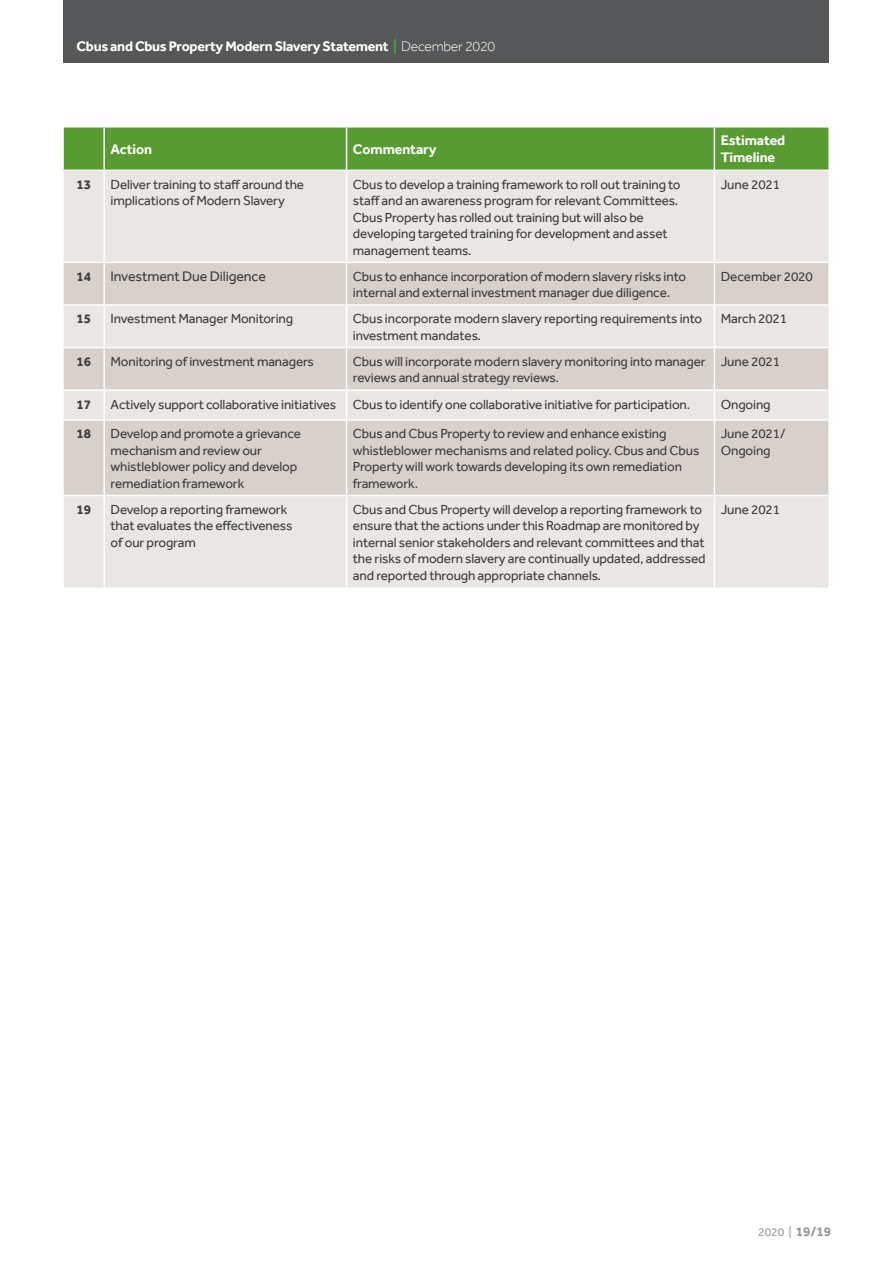
<style>
.page{position:relative;width:893px;height:1263px;background:#fff}
.page>*{position:absolute;margin:0;border:0;box-sizing:border-box;transform-origin:0 0}
.N__Factsheet_Regular{font:700 14.25px/16.5px "Effra";letter-spacing:-.02em;color:#fff}
._2020__Body_Text_9_5{font:14.25px "Effra";letter-spacing:-.01em;color:#3e3e3f}
._2020__Body_Text_9_5-2{font:13.5px/16.5px "Effra";letter-spacing:-.01em;color:#3e3e3f}
._2020__Body_Text_9_5-3{font:700 13.5px "Effra";letter-spacing:-.01em;color:#3e3e3f}
.t1{font:12px "Effra";color:#9a9799}
.s1{color:#4c9e45}
.s2{font-weight:300}
.s3{font-weight:700;font-size:13.5px}
</style>
<div class="page">
<div style="left:64px;top:0;width:765px;height:63px;background:#555759"></div>
<div style="left:64px;top:128px;width:764px;height:42px;background:#589b31"></div>
<div style="left:64px;top:171px;width:764px;height:417px;background:#e9e6e3"></div>
<svg style="left:64px;top:263px;width:764px;height:232px;background:#dcd6d2"></svg>
<hr style="left:103px;top:128px;width:2px;height:42px;background:#fff">
<hr style="left:346px;top:128px;width:1px;height:42px;background:#fff">
<hr style="left:714px;top:128px;width:1px;height:42px;background:#fff">
<hr style="left:64px;top:262px;width:40px;height:1px;background:#fff">
<hr style="left:104px;top:262px;width:243px;height:1px;background:#fff">
<hr style="left:347px;top:262px;width:367px;height:1px;background:#fff">
<hr style="left:714px;top:262px;width:114px;height:1px;background:#fff">
<hr style="left:64px;top:419px;width:40px;height:2px;background:#fff">
<hr style="left:104px;top:419px;width:243px;height:2px;background:#fff">
<hr style="left:347px;top:419px;width:367px;height:2px;background:#fff">
<hr style="left:714px;top:419px;width:114px;height:2px;background:#fff">
<hr style="left:103px;top:171px;width:2px;height:91px;background:#fff">
<hr style="left:346px;top:171px;width:1px;height:91px;background:#fff">
<hr style="left:714px;top:171px;width:1px;height:91px;background:#fff">
<hr style="left:103px;top:263px;width:2px;height:41px;background:#fff">
<hr style="left:346px;top:263px;width:1px;height:41px;background:#fff">
<hr style="left:714px;top:263px;width:1px;height:41px;background:#fff">
<hr style="left:64px;top:304px;width:40px;height:2px;background:#fff">
<hr style="left:104px;top:304px;width:243px;height:2px;background:#fff">
<hr style="left:103px;top:306px;width:2px;height:41px;background:#fff">
<hr style="left:347px;top:304px;width:367px;height:2px;background:#fff">
<hr style="left:346px;top:306px;width:1px;height:41px;background:#fff">
<hr style="left:714px;top:304px;width:114px;height:2px;background:#fff">
<hr style="left:714px;top:306px;width:1px;height:41px;background:#fff">
<hr style="left:103px;top:391px;width:2px;height:28px;background:#fff">
<svg style="left:346px;top:391px;width:1px;height:28px"></svg>
<svg style="left:714px;top:391px;width:1px;height:28px"></svg>
<hr style="left:103px;top:421px;width:2px;height:74px;background:#fff">
<hr style="left:346px;top:421px;width:1px;height:74px;background:#fff">
<hr style="left:714px;top:421px;width:1px;height:74px;background:#fff">
<hr style="left:64px;top:495px;width:40px;height:1px;background:#fff">
<hr style="left:104px;top:495px;width:243px;height:1px;background:#fff">
<hr style="left:103px;top:496px;width:2px;height:92px;background:#fff">
<hr style="left:347px;top:495px;width:367px;height:1px;background:#fff">
<hr style="left:346px;top:496px;width:1px;height:92px;background:#fff">
<hr style="left:714px;top:495px;width:114px;height:1px;background:#fff">
<hr style="left:714px;top:496px;width:1px;height:92px;background:#fff">
<hr style="left:64px;top:347px;width:40px;height:1px;background:#fff">
<hr style="left:104px;top:347px;width:243px;height:1px;background:#fff">
<hr style="left:347px;top:347px;width:367px;height:1px;background:#fff">
<hr style="left:714px;top:347px;width:114px;height:1px;background:#fff">
<hr style="left:103px;top:348px;width:2px;height:41px;background:#fff">
<hr style="left:346px;top:348px;width:1px;height:41px;background:#fff">
<hr style="left:714px;top:348px;width:1px;height:41px;background:#fff">
<hr style="left:64px;top:389px;width:40px;height:2px;background:#fff">
<hr style="left:104px;top:389px;width:243px;height:2px;background:#fff">
<hr style="left:347px;top:389px;width:367px;height:2px;background:#fff">
<hr style="left:714px;top:389px;width:114px;height:2px;background:#fff">
<p class="N__Factsheet_Regular" style="left:77px;top:38px;width:420px">Cbus and Cbus Property Modern Slavery Statement <span class="s1">|</span> <span class="s2">December 2020</span></p>
<p class="N__Factsheet_Regular" style="left:111px;top:140px;width:43px">Action</p>
<p class="N__Factsheet_Regular" style="left:353px;top:140px;width:85px">Commentary</p>
<p class="N__Factsheet_Regular" style="left:721px;top:132px;width:66px">Estimated<br>Timeline</p>
<p class="_2020__Body_Text_9_5-3" style="left:77px;top:176px;width:16px">13</p>
<p class="_2020__Body_Text_9_5-2" style="left:111px;top:176px;width:195px">Deliver training to staff around the implications of Modern Slavery</p>
<p class="_2020__Body_Text_9_5-2" style="left:353px;top:176px;width:329px">Cbus to develop a training framework to roll out training to staff and an awareness program for relevant Committees.<br>Cbus Property has rolled out training but will also be developing targeted training for development and asset management teams.</p>
<p class="_2020__Body_Text_9_5-2" style="left:721px;top:176px;width:61px">June 2021</p>
<p class="_2020__Body_Text_9_5-3" style="left:77px;top:268px;width:16px">14</p>
<p class="_2020__Body_Text_9_5" style="left:111px;top:268px;width:157px">Investment Due Diligence</p>
<p class="_2020__Body_Text_9_5-2" style="left:353px;top:268px;width:335px">Cbus to enhance incorporation of modern slavery risks into internal and external investment manager due diligence.</p>
<p class="_2020__Body_Text_9_5-2" style="left:721px;top:268px;width:94px">December 2020</p>
<p class="_2020__Body_Text_9_5-3" style="left:77px;top:311px;width:16px">15</p>
<p class="_2020__Body_Text_9_5-2" style="left:111px;top:310px;width:184px">Investment Manager Monitoring</p>
<p class="_2020__Body_Text_9_5-2" style="left:353px;top:310px;width:351px">Cbus incorporate modern slavery reporting requirements into investment mandates.</p>
<p class="_2020__Body_Text_9_5-2" style="left:721px;top:310px;width:68px">March 2021</p>
<p class="_2020__Body_Text_9_5-3" style="left:77px;top:353px;width:16px">16</p>
<p class="_2020__Body_Text_9_5-2" style="left:111px;top:353px;width:205px">Monitoring of investment managers</p>
<p class="_2020__Body_Text_9_5-2" style="left:353px;top:353px;width:354px">Cbus will incorporate modern slavery monitoring into manager reviews and annual strategy reviews.</p>
<p class="_2020__Body_Text_9_5-2" style="left:721px;top:353px;width:61px">June 2021</p>
<p class="_2020__Body_Text_9_5-3" style="left:77px;top:396px;width:16px">17</p>
<p class="_2020__Body_Text_9_5-2" style="left:111px;top:396px;width:227px">Actively support collaborative initiatives</p>
<p class="_2020__Body_Text_9_5-2" style="left:353px;top:396px;width:339px">Cbus to identify one collaborative initiative for participation.</p>
<p class="_2020__Body_Text_9_5-2" style="left:721px;top:396px;width:51px">Ongoing</p>
<p class="_2020__Body_Text_9_5-3" style="left:77px;top:426px;width:16px">18</p>
<p class="_2020__Body_Text_9_5-2" style="left:111px;top:425px;width:192px">Develop and promote a grievance mechanism and review our whistleblower policy and develop remediation framework</p>
<p class="_2020__Body_Text_9_5-2" style="left:353px;top:425px;width:348px">Cbus and Cbus Property to review and enhance existing whistleblower mechanisms and related policy. Cbus and Cbus Property will work towards developing its own remediation framework.</p>
<p class="_2020__Body_Text_9_5-2" style="left:721px;top:425px;width:66px">June 2021/<br>Ongoing</p>
<p class="_2020__Body_Text_9_5-3" style="left:77px;top:501px;width:16px">19</p>
<p class="_2020__Body_Text_9_5-2" style="left:111px;top:501px;width:183px">Develop a reporting framework that evaluates the effectiveness of our program</p>
<p class="_2020__Body_Text_9_5-2" style="left:353px;top:501px;width:354px">Cbus and Cbus Property will develop a reporting framework to ensure that the actions under this Roadmap are monitored by internal senior stakeholders and relevant committees and that the risks of modern slavery are continually updated, addressed and reported through appropriate channels.</p>
<p class="_2020__Body_Text_9_5-2" style="left:721px;top:501px;width:61px">June 2021</p>
<p class="t1" style="left:758px;top:1224px;width:75px">2020 | <span class="s3">19/19</span></p>
</div>
